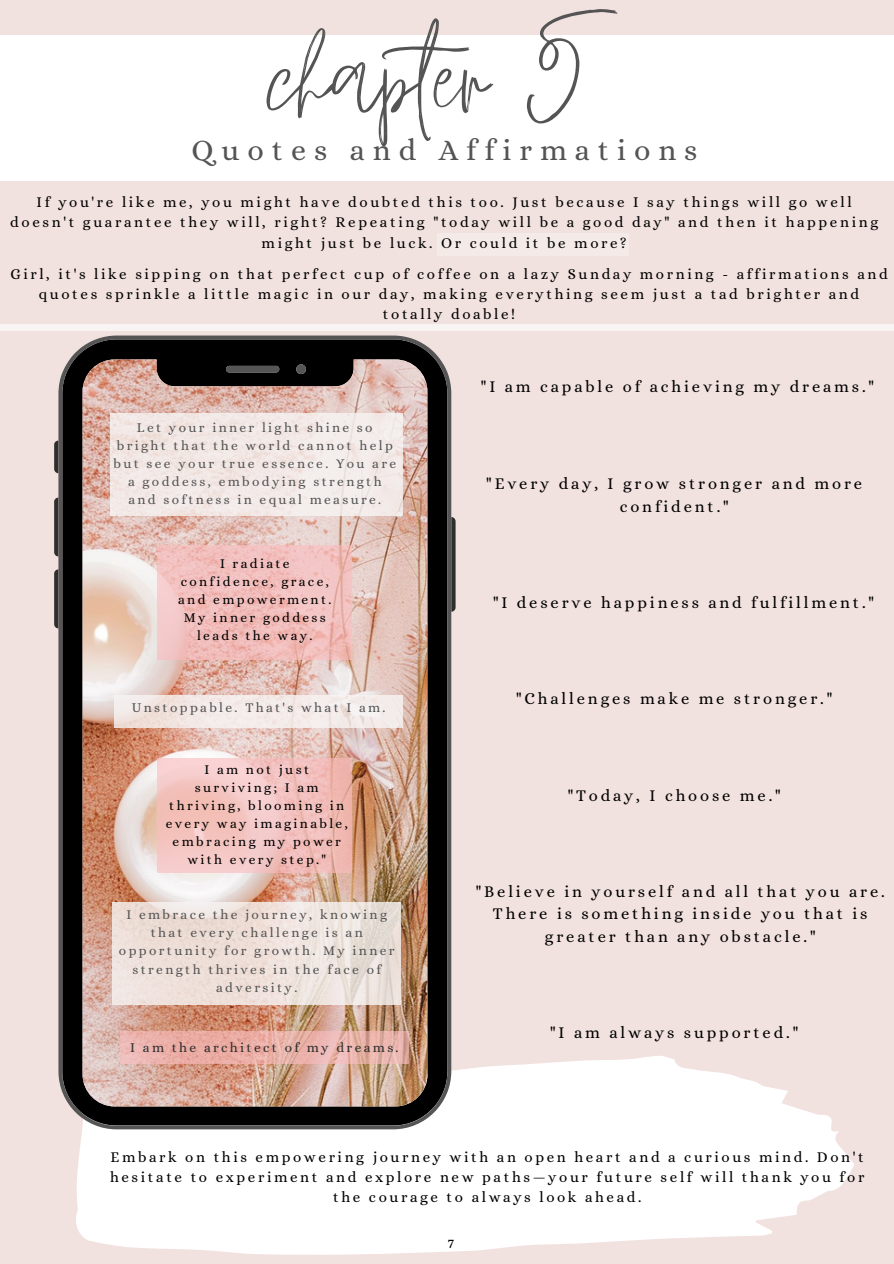
<style>
.page{position:relative;width:894px;height:1264px;background:#fff}
.page>*{position:absolute;margin:0;border:0;box-sizing:border-box;transform-origin:0 0}
.t1{font:120px "Shadow";color:#545454}
.t2{font:30px "Alice";letter-spacing:.265em;color:#545454}
.t3{font:16.5px/22.5px "Alice";letter-spacing:.175em;color:#000;text-align:center}
.t4{font:15px/20.2px "Alice";letter-spacing:.175em;color:#000;text-align:center}
.t5{font:13.5px/18px "Alice";letter-spacing:.175em;color:#555;text-align:center}
.t6{font:13.5px/18px "Alice";letter-spacing:.175em;color:#000;text-align:center}
.t7{font:13.5px "Alice";letter-spacing:.175em;color:#545454}
.t8{font:13.5px "Alice";letter-spacing:.175em;color:#2e2e2e}
</style>
<div class="page">
<div style="left:0;top:0;width:893px;height:1263px;background:#f2e2df"></div>
<svg style="left:76px;top:1055px;width:778px;height:199px;background:#fcfafa"></svg>
<svg style="left:54px;top:440px;width:4px;height:33px"></svg>
<svg style="left:54px;top:497px;width:4px;height:59px"></svg>
<svg style="left:54px;top:569px;width:4px;height:59px"></svg>
<svg style="left:451px;top:517px;width:4px;height:94px"></svg>
<img style="left:58px;top:335px;width:393px;height:794px">
<div style="left:0;top:36px;width:893px;height:145px;background:#fff"></div>
<div style="left:111px;top:413px;width:292px;height:103px;background:#f3eae7"></div>
<svg style="left:158px;top:545px;width:194px;height:115px;background:#f1bebc"></svg>
<svg style="left:113px;top:901px;width:287px;height:103px"></svg>
<svg style="left:115px;top:695px;width:287px;height:32px;fill:#f3ebe9"></svg>
<svg style="left:158px;top:757px;width:194px;height:115px;background:#f2c3bf"></svg>
<svg style="left:120px;top:1031px;width:288px;height:32px;background:#e9b0a9"></svg>
<div style="left:0;top:324px;width:893px;height:7px;background:#f7f4f3"></div>
<div style="left:437px;top:233px;width:191px;height:22px;background:#f4eae7"></div>
<h3 class="t1" style="left:270px;top:-20px;width:355px">chapter 5</h3>
<h2 class="t2" style="left:191px;top:133px;width:507px">Quotes and Affirmations</h2>
<p class="t4" style="left:10px;top:192px;width:869px">If you're like me, you might have doubted this too. Just because I say things will go well doesn't guarantee they will, right? Repeating "today will be a good day" and then it happening might just be luck. Or could it be more?</p>
<p class="t4" style="left:10px;top:263px;width:878px">Girl, it's like sipping on that perfect cup of coffee on a lazy Sunday morning - affirmations and quotes sprinkle a little magic in our day, making everything seem just a tad brighter and totally doable!</p>
<h3 class="t5" style="left:113px;top:418px;width:284px">Let your inner light shine so bright that the world cannot help but see your true essence. You are a goddess, embodying strength and softness in equal measure.</h3>
<p class="t6" style="left:178px;top:554px;width:155px">I radiate confidence, grace, and empowerment.<br>My inner goddess leads the way.</p>
<p class="t7" style="left:132px;top:699px;width:255px">Unstoppable. That's what I am.</p>
<p class="t6" style="left:166px;top:760px;width:184px">I am not just surviving; I am thriving, blooming in every way imaginable, embracing my power with every step."</p>
<p class="t5" style="left:119px;top:905px;width:277px">I embrace the journey, knowing that every challenge is an opportunity for growth. My inner strength thrives in the face of adversity.</p>
<p class="t8" style="left:130px;top:1039px;width:270px">I am the architect of my dreams.</p>
<h3 class="t3" style="left:481px;top:375px;width:394px">"I am capable of achieving my dreams."</h3>
<h3 class="t3" style="left:486px;top:472px;width:377px">"Every day, I grow stronger and more confident."</h3>
<h3 class="t3" style="left:493px;top:591px;width:382px">"I deserve happiness and fulfillment."</h3>
<h3 class="t3" style="left:516px;top:687px;width:318px">"Challenges make me stronger."</h3>
<h3 class="t3" style="left:567px;top:784px;width:214px">"Today, I choose me."</h3>
<h3 class="t3" style="left:475px;top:880px;width:410px">"Believe in yourself and all that you are.<br>There is something inside you that is greater than any obstacle."</h3>
<p class="t3" style="left:550px;top:1020px;width:249px">"I am always supported."</p>
<h3 class="t4" style="left:110px;top:1146px;width:755px">Embark on this empowering journey with an open heart and a curious mind. Don't hesitate to experiment and explore new paths—your future self will thank you for the courage to always look ahead.</h3>
<p class="t4" style="left:447px;top:1232px;width:8px">7</p>
</div>
